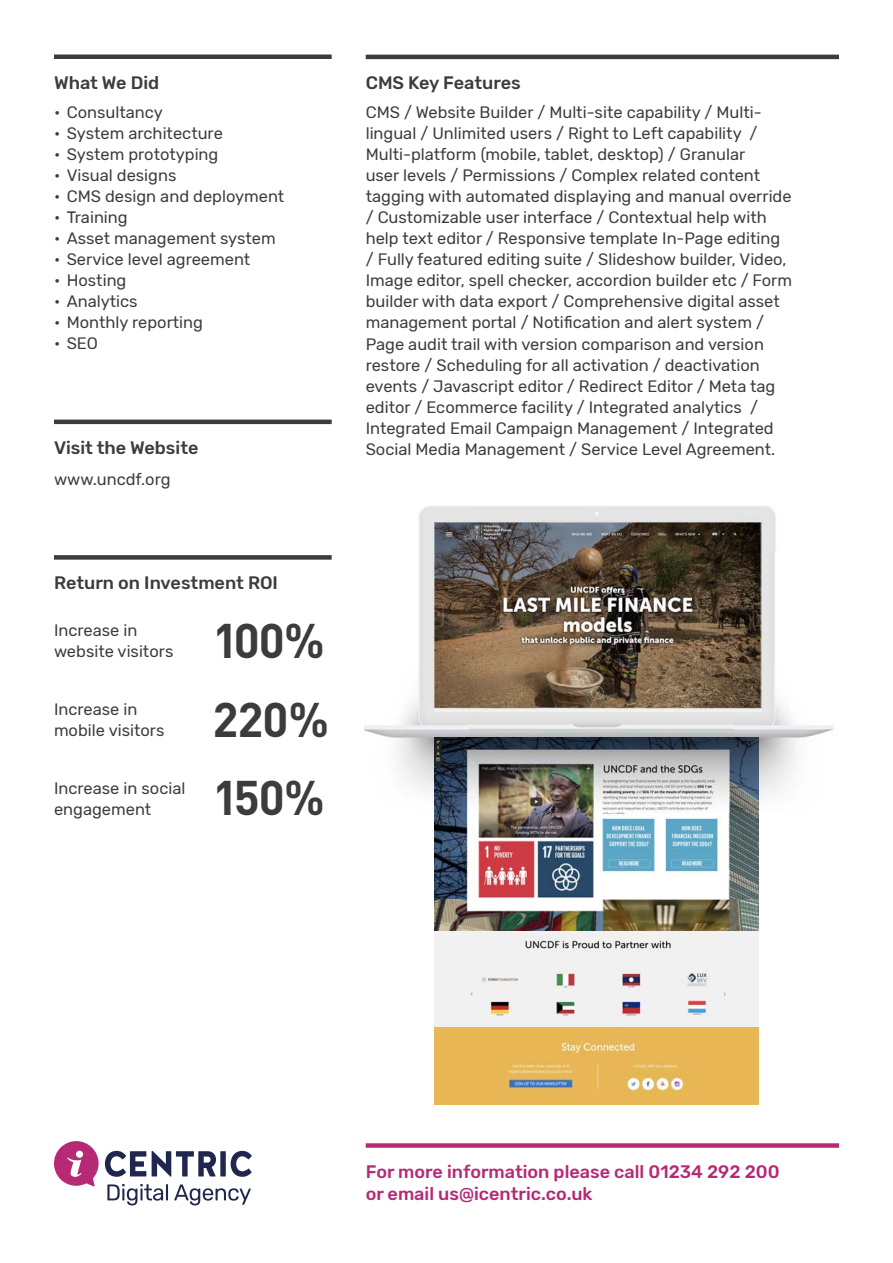
<style>
.page{position:relative;width:893px;height:1263px;background:#fff}
.page>*{position:absolute;margin:0;border:0;box-sizing:border-box;transform-origin:0 0}
.t1{font:700 48px "DIN";letter-spacing:-.025em;color:#3c3c3b}
.t2{font:500 18px/22.5px "Rubik";color:#b52975}
.t3{font:500 18px "Rubik";color:#3c3c3b}
.t4{font:16.5px/21px "Rubik";color:#3c3c3b}
</style>
<div class="page">
<hr style="left:366px;top:55px;width:473px;height:4px;background:#3c3c3b">
<img style="left:364px;top:506px;width:105px;height:287px">
<div style="left:469px;top:506px;width:307px;height:45px;background:#e5e5e5"></div>
<img style="left:734px;top:551px;width:100px;height:261px">
<img style="left:469px;top:712px;width:265px;height:26px">
<img style="left:434px;top:522px;width:328px;height:190px">
<div style="left:366px;top:1143px;width:473px;height:5px;background:#b52975"></div>
<div style="left:54px;top:54px;width:278px;height:5px;background:#3c3c3b"></div>
<hr style="left:54px;top:420px;width:278px;height:4px;background:#3c3c3b">
<div style="left:54px;top:555px;width:278px;height:5px;background:#3c3c3b"></div>
<svg style="left:105px;top:1151px;width:41px;height:26px"></svg>
<svg style="left:152px;top:1151px;width:64px;height:26px"></svg>
<div style="left:220px;top:1151px;width:6px;height:25px;background:#20264e"></div>
<svg style="left:231px;top:1151px;width:21px;height:26px"></svg>
<svg style="left:54px;top:1141px;width:45px;height:46px"></svg>
<svg style="left:107px;top:1184px;width:61px;height:21px"></svg>
<svg style="left:174px;top:1184px;width:77px;height:21px"></svg>
<img style="left:434px;top:738px;width:324px;height:366px">
<p class="t3" style="left:54px;top:72px;width:107px">What We Did</p>
<p class="t4" style="left:54px;top:102px;width:110px">• Consultancy</p>
<p class="t4" style="left:54px;top:123px;width:170px">• System architecture</p>
<p class="t4" style="left:54px;top:144px;width:166px">• System prototyping</p>
<p class="t4" style="left:54px;top:165px;width:124px">• Visual designs</p>
<p class="t4" style="left:54px;top:186px;width:232px">• CMS design and deployment</p>
<p class="t4" style="left:54px;top:207px;width:75px">• Training</p>
<p class="t4" style="left:54px;top:229px;width:223px">• Asset management system</p>
<p class="t4" style="left:54px;top:250px;width:198px">• Service level agreement</p>
<p class="t4" style="left:54px;top:271px;width:74px">• Hosting</p>
<p class="t4" style="left:54px;top:292px;width:85px">• Analytics</p>
<p class="t4" style="left:54px;top:313px;width:151px">• Monthly reporting</p>
<p class="t4" style="left:54px;top:334px;width:45px">• SEO</p>
<p class="t3" style="left:54px;top:437px;width:146px">Visit the Website</p>
<p class="t4" style="left:54px;top:469px;width:118px">www.uncdf.org</p>
<p class="t3" style="left:54px;top:573px;width:226px">Return on Investment ROI</p>
<p class="t4" style="left:54px;top:620px;width:121px">Increase in website visitors</p>
<h1 class="t1" style="left:213px;top:609px;width:114px">100%</h1>
<p class="t4" style="left:54px;top:699px;width:112px">Increase in mobile visitors</p>
<h1 class="t1" style="left:213px;top:688px;width:118px">220%</h1>
<p class="t4" style="left:54px;top:778px;width:133px">Increase in social engagement</p>
<h1 class="t1" style="left:213px;top:766px;width:114px">150%</h1>
<p class="t3" style="left:366px;top:72px;width:157px">CMS Key Features</p>
<p class="t4" style="left:366px;top:103px;width:428px">CMS / Website Builder / Multi-site capability / Multi&shy;lingual / Unlimited users / Right to Left capability / Multi-platform (mobile, tablet, desktop) / Granular<br>user levels / Permissions / Complex related content tagging with automated displaying and manual override / Customizable user interface / Contextual help with help text editor / Responsive template In-Page editing / Fully featured editing suite / Slideshow builder, Video, Image editor, spell checker, accordion builder etc / Form builder with data export / Comprehensive digital asset management portal / Notification and alert system / Page audit trail with version comparison and version restore / Scheduling for all activation / deactivation events / Javascript editor / Redirect Editor / Meta tag editor / Ecommerce facility / Integrated analytics / Integrated Email Campaign Management / Integrated Social Media Management / Service Level Agreement.</p>
<p class="t2" style="left:366px;top:1160px;width:415px">For more information please call 01234 292 200 or email us@icentric.co.uk</p>
</div>
